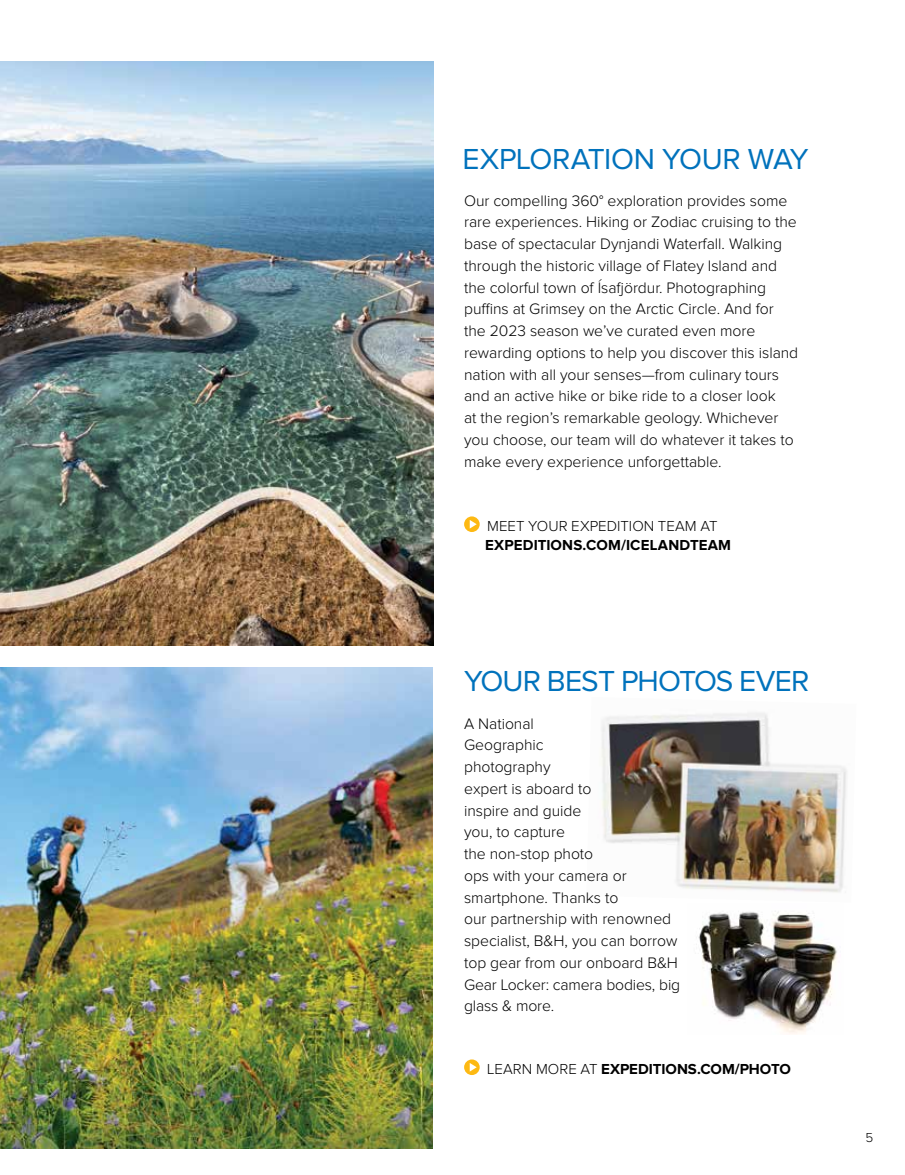
<style>
.page{position:relative;width:905px;height:1175px;background:#fff}
.page>*{position:absolute;margin:0;border:0;box-sizing:border-box;transform-origin:0 0}
.t1{font:30px "Proxima Nova";letter-spacing:-.03em;color:#0072bc}
.t2{font:300 15.75px/21.8px "Proxima Nova";letter-spacing:-.005em;color:#000}
.t3{font:700 15px "Proxima Nova";letter-spacing:.005em;color:#000}
.t4{font:300 15px "Proxima Nova";letter-spacing:.005em;color:#000}
.t5{font:300 13.5px "Proxima Nova";color:#000}
.s1{font-weight:300}
</style>
<div class="page">
<img style="left:601px;top:712px;width:246px;height:181px">
<img style="left:0;top:668px;width:433px;height:480px">
<div style="left:464px;top:1059px;width:15px;height:16px;background:#fdb913;border-radius:50%"></div>
<svg style="left:469px;top:1063px;width:7px;height:8px"></svg>
<div style="left:464px;top:516px;width:15px;height:16px;background:#fdb913;border-radius:50%"></div>
<svg style="left:469px;top:520px;width:7px;height:8px"></svg>
<img style="left:0;top:61px;width:433px;height:584px">
<img style="left:696px;top:911px;width:141px;height:123px">
<h1 class="t1" style="left:462px;top:142px;width:348px">EXPLORATION YOUR WAY</h1>
<p class="t2" style="left:464px;top:190px;width:335px">Our compelling 360° exploration provides some rare experiences. Hiking or Zodiac cruising to the base of spectacular Dynjandi Waterfall. Walking through the historic village of Flatey Island and the colorful town of Ísafjördur. Photographing puffins at Grimsey on the Arctic Circle. And for the 2023 season we’ve curated even more rewarding options to help you discover this island nation with all your senses—from culinary tours and an active hike or bike ride to a closer look<br>at the region’s remarkable geology. Whichever you choose, our team will do whatever it takes to make every experience unforgettable.</p>
<p class="t4" style="left:487px;top:517px;width:232px">MEET YOUR EXPEDITION TEAM AT</p>
<p class="t3" style="left:485px;top:536px;width:247px">EXPEDITIONS.COM/ICELANDTEAM</p>
<h1 class="t1" style="left:464px;top:664px;width:347px">YOUR BEST PHOTOS EVER</h1>
<p class="t2" style="left:464px;top:713px;width:218px">A National<br>Geographic<br>photography<br>expert is aboard to<br>inspire and guide<br>you, to capture<br>the non-stop photo<br>ops with your camera or smartphone. Thanks to<br>our partnership with renowned specialist, B&amp;H, you can borrow top gear from our onboard B&amp;H<br>Gear Locker: camera bodies, big glass &amp; more.</p>
<p class="t3" style="left:487px;top:1060px;width:305px"><span class="s1">LEARN MORE AT</span> EXPEDITIONS.COM/PHOTO</p>
<p class="t5" style="left:865px;top:1129px;width:9px">5</p>
</div>
